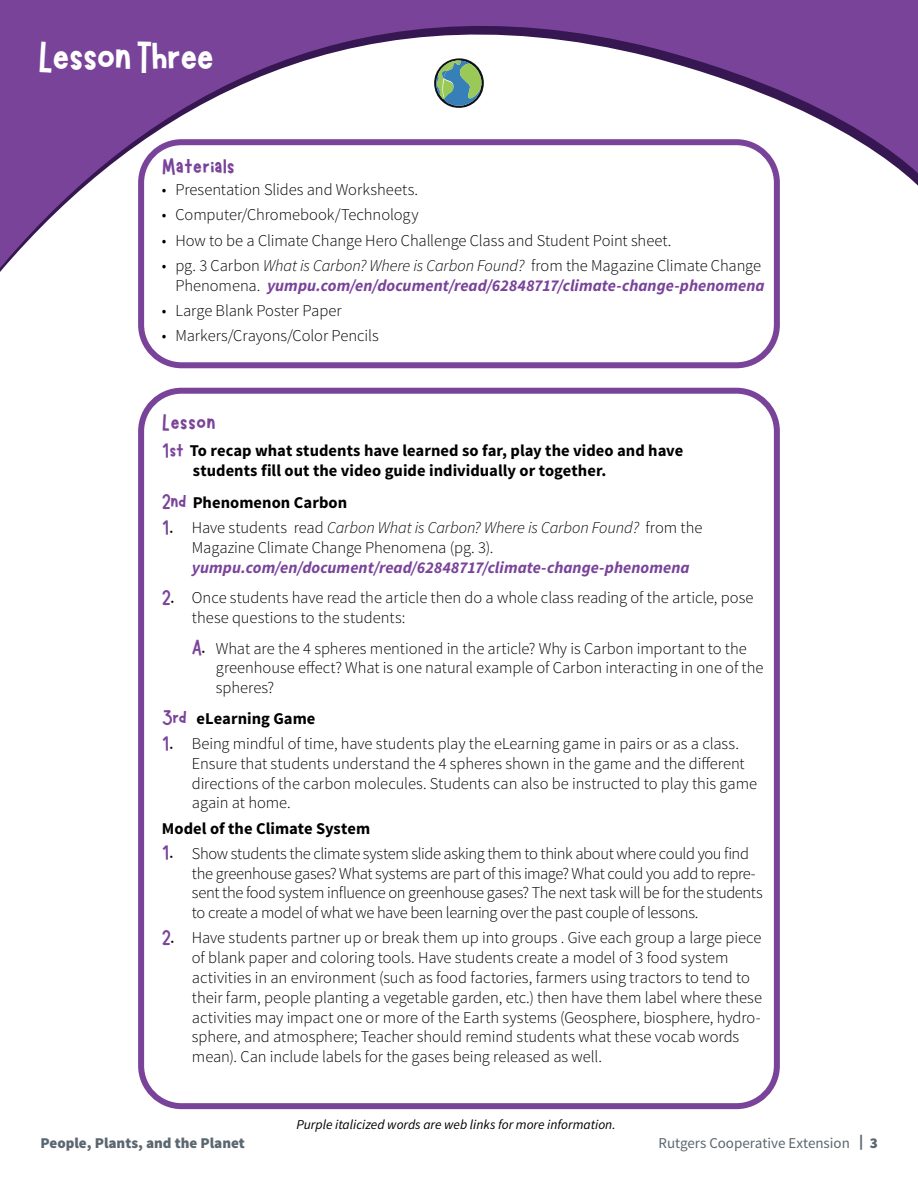
<style>
.page{position:relative;width:918px;height:1188px;background:#fff}
.page>*{position:absolute;margin:0;border:0;box-sizing:border-box;transform-origin:0 0}
.Lesson{font:45px "Marykate";letter-spacing:-.03em;color:#fff}
.Lesson_purple_Header_NEW{font:24px "Marykate";color:#79439a}
.Blue_Number_Bullets{font:300 16.5px/19.8px "Source Sans Pro";letter-spacing:-.005em;color:#000}
.Lesson_Bullets{font:300 16.5px "Source Sans Pro";letter-spacing:-.005em;color:#000}
.Lesson_Bullets-2{font:italic 700 16.5px/19.8px "Source Sans Pro";letter-spacing:.005em;color:#79439a;text-align:right}
.Lesson_purple_Header_NEW-2{font:700 16.5px/19.8px "Source Sans Pro";color:#000}
.orange_number_bullets{font:700 16.5px "Source Sans Pro";letter-spacing:.005em;color:#000}
.Footer_right{font:15px "Source Sans Pro";color:#5b6770}
.t1{font:900 15px "Source Sans Pro";color:#5b6770}
.asterisk{font:italic 13.5px "Source Sans Pro";color:#000}
.s1{font-weight:300;font-style:normal;color:#000}
.s2{font-weight:300;color:#000}
.s3{font-family:"Marykate";font-weight:400;font-size:21px;color:#79439a}
.s4{font-family:"Marykate";font-weight:400;font-size:21px}
.s5{font-style:italic}
.s6{font-weight:700;font-style:italic;color:#79439a}
.s7{font-weight:900}
</style>
<div class="page">
<svg style="left:0;top:0;width:918px;height:423px"></svg>
<div style="left:138px;top:139px;width:642px;height:229px;border:6px solid #79439a;border-radius:40px"></div>
<div style="left:138px;top:388px;width:642px;height:721px;border:6px solid #79439a;border-radius:40px"></div>
<h3 class="Lesson" style="left:38px;top:40px;width:178px">Lesson Three</h3>
<p class="Lesson_purple_Header_NEW" style="left:162px;top:158px;width:75px">Materials</p>
<p class="Lesson_Bullets" style="left:162px;top:180px;width:258px">• Presentation Slides and Worksheets.</p>
<p class="Lesson_Bullets" style="left:162px;top:205px;width:258px">• Computer/Chromebook/Technology</p>
<p class="Lesson_Bullets" style="left:162px;top:230px;width:511px">• How to be a Climate Change Hero Challenge Class and Student Point sheet.</p>
<p class="Lesson_Bullets-2" style="left:162px;top:255px;width:604px"><span class="s1">• pg. 3 Carbon</span> <span class="s2">What is Carbon? Where is Carbon Found?</span> <span class="s1">from the Magazine Climate Change<br>Phenomena.</span> yumpu.com/en/document/read/62848717/climate-change-phenomena</p>
<p class="Lesson_Bullets" style="left:162px;top:300px;width:181px">• Large Blank Poster Paper</p>
<p class="Lesson_Bullets" style="left:162px;top:325px;width:218px">• Markers/Crayons/Color Pencils</p>
<p class="Lesson_purple_Header_NEW" style="left:162px;top:413px;width:55px">Lesson</p>
<p class="Lesson_purple_Header_NEW-2" style="left:193px;top:441px;width:492px;text-indent:-31px"><span class="s3">1st</span> To recap what students have learned so far, play the video and have students fill out the video guide individually or together.</p>
<p class="orange_number_bullets" style="left:162px;top:492px;width:187px"><span class="s3">2nd</span> Phenomenon Carbon</p>
<p class="Blue_Number_Bullets" style="left:192px;top:518px;width:512px;text-indent:-30px"><span class="s3">1</span><span class="s4">.</span> Have students read <span class="s5">Carbon What is Carbon? Where is Carbon Found?</span> from the<br>Magazine Climate Change Phenomena (pg. 3). <span class="s6">yumpu.com/en/document/read/62848717/climate-change-phenomena</span></p>
<p class="Blue_Number_Bullets" style="left:192px;top:588px;width:563px;text-indent:-30px"><span class="s3">2</span><span class="s4">.</span> Once students have read the article then do a whole class reading of the article, pose these questions to the students:</p>
<p class="Blue_Number_Bullets" style="left:216px;top:638px;width:549px;text-indent:-24px"><span class="s3">A</span><span class="s4">.</span> What are the 4 spheres mentioned in the article? Why is Carbon important to the greenhouse effect? What is one natural example of Carbon interacting in one of the spheres?</p>
<p class="orange_number_bullets" style="left:162px;top:708px;width:155px"><span class="s3">3rd</span> eLearning Game</p>
<p class="Blue_Number_Bullets" style="left:192px;top:734px;width:567px;text-indent:-30px"><span class="s3">1</span><span class="s4">.</span> Being mindful of time, have students play the eLearning game in pairs or as a class.<br>Ensure that students understand the 4 spheres shown in the game and the different directions of the carbon molecules. Students can also be instructed to play this game again at home.</p>
<p class="orange_number_bullets" style="left:162px;top:818px;width:210px">Model of the Climate System</p>
<p class="Blue_Number_Bullets" style="left:192px;top:844px;width:572px;text-indent:-30px"><span class="s3">1</span><span class="s4">.</span> Show students the climate system slide asking them to think about where could you find the greenhouse gases? What systems are part of this image? What could you add to repre&shy;sent the food system influence on greenhouse gases? The next task will be for the students to create a model of what we have been learning over the past couple of lessons.</p>
<p class="Blue_Number_Bullets" style="left:192px;top:928px;width:572px;text-indent:-30px"><span class="s3">2</span><span class="s4">.</span> Have students partner up or break them up into groups . Give each group a large piece of blank paper and coloring tools. Have students create a model of 3 food system activities in an environment (such as food factories, farmers using tractors to tend to their farm, people planting a vegetable garden, etc.) then have them label where these activities may impact one or more of the Earth systems (Geosphere, biosphere, hydro&shy;sphere, and atmosphere; Teacher should remind students what these vocab words mean). Can include labels for the gases being released as well.</p>
<p class="t1" style="left:40px;top:1133px;width:206px">People, Plants, and the Planet</p>
<p class="asterisk" style="left:296px;top:1116px;width:321px">Purple italicized words are web links for more information.</p>
<p class="Footer_right" style="left:658px;top:1134px;width:221px">Rutgers Cooperative Extension <span class="s7">| 3</span></p>
</div>
